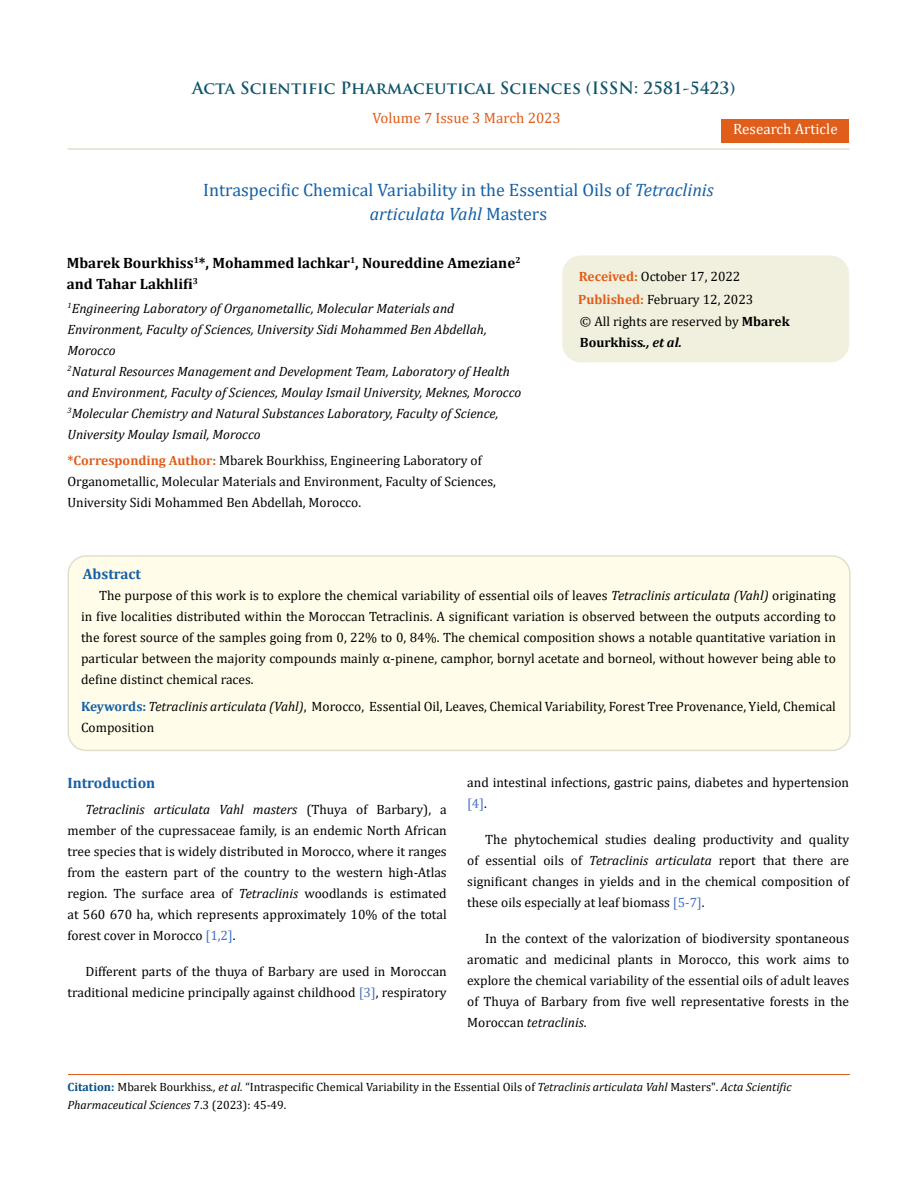
<style>
.page{position:relative;width:917px;height:1188px;background:#fff}
.page>*{position:absolute;margin:0;border:0;box-sizing:border-box;transform-origin:0 0}
.t1{font:18px/24px "Cambria";color:#1560a6;text-align:center}
.t2{font:700 16.5px "Trajan Pro";color:#0e546a}
.t3{font:700 15px/21px "Cambria";color:#000}
.t4{font:15px "Cambria";color:#e05d1a}
.t5{font:700 15px "Cambria";color:#1560a6}
.t6{font:15px "Cambria";color:#fff}
.t7{font:13.5px/21px "Cambria";color:#000}
.t8{font:italic 13.5px/21px "Cambria";color:#000}
.t9{font:12px/18px "Cambria";color:#000}
.s1{font-style:italic}
.s2{font-weight:700;color:#e05d1a}
.s3{font-weight:700}
.s4{font-weight:700;font-style:italic}
.s5{font-weight:700;color:#1560a6}
.s6{color:#4472c4}
.s7{font-weight:700;color:#035089}
</style>
<div class="page">
<div style="left:721px;top:119px;width:128px;height:23px;background:#e05d1a"></div>
<div style="left:563px;top:256px;width:285px;height:106px;background:#f1f0de;border-radius:18px"></div>
<div style="left:562px;top:256px;width:287px;height:106px;border:2px solid #f1f0de;border-radius:18px"></div>
<div style="left:68px;top:556px;width:781px;height:194px;background:#fffde9;border-radius:18px"></div>
<div style="left:67px;top:555px;width:783px;height:196px;border:2px solid #e0dfcd;border-radius:18px"></div>
<hr style="left:68px;top:1075px;width:781px;height:1px;background:#e05d1a">
<hr style="left:67px;top:148px;width:782px;height:2px;background:#e0dfcd">
<p class="t2" style="left:192px;top:77px;width:545px">Acta Scientific Pharmaceutical Sciences (ISSN: 2581-5423)</p>
<p class="t4" style="left:372px;top:109px;width:190px">Volume 7 Issue 3 March 2023</p>
<p class="t6" style="left:733px;top:120px;width:106px">Research Article</p>
<h1 class="t1" style="left:203px;top:178px;width:512px">Intraspecific Chemical Variability in the Essential Oils of <span class="s1">Tetraclinis articulata Vahl</span> Masters</h1>
<p class="t3" style="left:67px;top:252px;width:455px">Mbarek Bourkhiss<sup>1</sup>*, Mohammed lachkar<sup>1</sup>, Noureddine Ameziane<sup>2 </sup>and Tahar Lakhlifi<sup>3</sup></p>
<p class="t8" style="left:67px;top:297px;width:455px"><sup>1</sup>Engineering Laboratory of Organometallic, Molecular Materials and Environment, Faculty of Sciences, University Sidi Mohammed Ben Abdellah, Morocco<br><sup>2</sup>Natural Resources Management and Development Team, Laboratory of Health and Environment, Faculty of Sciences, Moulay Ismail University, Meknes, Morocco <sup>3</sup>Molecular Chemistry and Natural Substances Laboratory, Faculty of Science, University Moulay Ismail, Morocco</p>
<p class="t7" style="left:67px;top:450px;width:430px"><span class="s2">*Corresponding Author:</span> Mbarek Bourkhiss, Engineering Laboratory of<br>Organometallic, Molecular Materials and Environment, Faculty of Sciences,<br>University Sidi Mohammed Ben Abdellah, Morocco.</p>
<p class="t7" style="left:578px;top:265px;width:177px;line-height:23px"><span class="s2">Received:</span> October 17, 2022<br><span class="s2">Published:</span> February 12, 2023</p>
<p class="t7" style="left:580px;top:310px;width:211px">© All rights are reserved by <span class="s3">Mbarek<br>Bourkhiss</span><span class="s4">., et al.</span></p>
<p class="t5" style="left:83px;top:564px;width:60px">Abstract</p>
<p class="t7" style="left:81px;top:585px;width:756px;text-align:justify;text-indent:18px">The purpose of this work is to explore the chemical variability of essential oils of leaves <span class="s1">Tetraclinis articulata (Vahl)</span> originating in five localities distributed within the Moroccan Tetraclinis. A significant variation is observed between the outputs according to the forest source of the samples going from 0, 22% to 0, 84%. The chemical composition shows a notable quantitative variation in particular between the majority compounds mainly α-pinene, camphor, bornyl acetate and borneol, without however being able to define distinct chemical races.</p>
<p class="t7" style="left:81px;top:696px;width:756px"><span class="s5">Keywords:</span> <span class="s1">Tetraclinis articulata (Vahl)</span>, Morocco, Essential Oil, Leaves, Chemical Variability, Forest Tree Provenance, Yield, Chemical<br>Composition</p>
<p class="t5" style="left:67px;top:772px;width:89px">Introduction</p>
<p class="t7" style="left:67px;top:798px;width:381px;text-align:justify;text-indent:18px"><span class="s1">Tetraclinis articulata Vahl masters</span> (Thuya of Barbary), a member of the cupressaceae family, is an endemic North African tree species that is widely distributed in Morocco, where it ranges from the eastern part of the country to the western high-Atlas region. The surface area of <span class="s1">Tetraclinis</span> woodlands is estimated at 560 670 ha, which represents approximately 10% of the total forest cover in Morocco <span class="s6">[1,2]</span>.</p>
<p class="t7" style="left:67px;top:960px;width:381px;text-align:right">Different parts of the thuya of Barbary are used in Moroccan traditional medicine principally against childhood <span class="s6">[3]</span>, respiratory</p>
<p class="t7" style="left:467px;top:772px;width:383px">and intestinal infections, gastric pains, diabetes and hypertension <span class="s6">[4]</span>.</p>
<p class="t7" style="left:467px;top:829px;width:383px;text-align:justify;text-indent:18px">The phytochemical studies dealing productivity and quality of essential oils of <span class="s1">Tetraclinis articulata</span> report that there are significant changes in yields and in the chemical composition of these oils especially at leaf biomass <span class="s6">[5-7]</span>.</p>
<p class="t7" style="left:467px;top:928px;width:383px;text-align:justify;text-indent:18px">In the context of the valorization of biodiversity spontaneous aromatic and medicinal plants in Morocco, this work aims to explore the chemical variability of the essential oils of adult leaves of Thuya of Barbary from five well representative forests in the Moroccan <span class="s1">tetraclinis</span>.</p>
<p class="t9" style="left:68px;top:1078px;width:725px"><span class="s7">Citation:</span> Mbarek Bourkhiss<span class="s1">., et al.</span> “Intraspecific Chemical Variability in the Essential Oils of <span class="s1">Tetraclinis articulata Vahl</span> Masters". <span class="s1">Acta Scientific<br>Pharmaceutical Sciences</span> 7.3 (2023): 45-49.</p>
</div>
